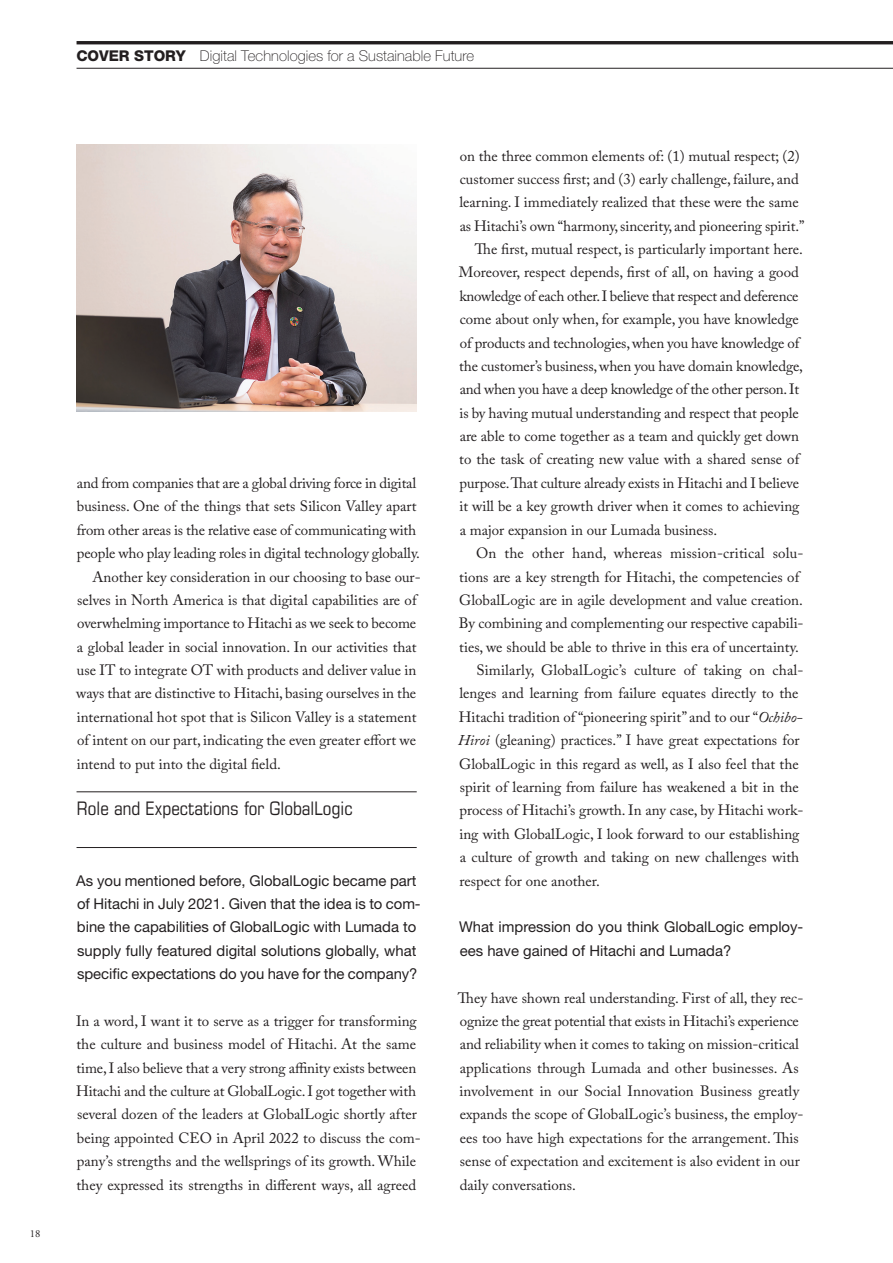
<style>
.page{position:relative;width:893px;height:1263px;background:#fff}
.page>*{position:absolute;margin:0;border:0;box-sizing:border-box;transform-origin:0 0}
.t1{font:condensed 18.6px "Eurostile LT Std";color:#231f20}
.t2{font:14.85px/23.4px "Adobe Caslon Pro";color:#231f20}
.t3{font:14.85px/23.4px "Helvetica Neue LT Std";color:#231f20}
.t4{font:14.85px "Adobe Caslon Pro";letter-spacing:-.02em;color:#231f20}
.t5{font:100 14.85px "Helvetica Neue LT Std";letter-spacing:.005em;color:#231f20}
.t6{font:10.65px "Adobe Garamond Pro";color:#231f20}
.s1{font-weight:800}
.s2{color:#fff}
.s3{font-style:italic}
</style>
<div class="page">
<hr style="left:77px;top:41px;width:816px;height:3px;background:#231f20">
<hr style="left:77px;top:68px;width:816px;height:1px;background:#231f20">
<hr style="left:77px;top:791px;width:340px;height:1px;background:#231f20">
<hr style="left:77px;top:847px;width:340px;height:1px;background:#231f20">
<img style="left:77px;top:145px;width:340px;height:267px">
<p class="t5" style="left:76px;top:47px;width:399px"><span class="s1">COVER STORY</span> Digital Technologies for a Sustainable Future</p>
<p class="t6" style="left:30px;top:1228px;width:15px">18<span class="s2">.</span></p>
<p class="t2" style="left:77px;top:471px;width:341px">and from companies that are a global driving force in digital</p>
<p class="t2" style="left:77px;top:494px;width:341px">business. One of the things that sets Silicon Valley apart</p>
<p class="t2" style="left:77px;top:518px;width:341px">from other areas is the relative ease of communicating with</p>
<p class="t2" style="left:77px;top:541px;width:345px">people who play leading roles in digital technology globally.</p>
<p class="t2" style="left:92px;top:565px;width:330px">Another key consideration in our choosing to base our-</p>
<p class="t2" style="left:77px;top:588px;width:341px">selves in North America is that digital capabilities are of</p>
<p class="t2" style="left:77px;top:611px;width:341px">overwhelming importance to Hitachi as we seek to become</p>
<p class="t2" style="left:77px;top:635px;width:341px">a global leader in social innovation. In our activities that</p>
<p class="t2" style="left:77px;top:658px;width:341px">use IT to integrate OT with products and deliver value in</p>
<p class="t2" style="left:76px;top:682px;width:342px">ways that are distinctive to Hitachi, basing ourselves in the</p>
<p class="t2" style="left:77px;top:705px;width:341px">international hot spot that is Silicon Valley is a statement</p>
<p class="t2" style="left:77px;top:728px;width:340px">of intent on our part, indicating the even greater effort we</p>
<p class="t2" style="left:77px;top:752px;width:206px">intend to put into the digital field.</p>
<p class="t1" style="left:77px;top:798px;width:277px">Role and Expectations for GlobalLogic</p>
<p class="t3" style="left:76px;top:868px;width:346px">As you mentioned before, GlobalLogic became part of Hitachi in July 2021. Given that the idea is to com&shy;bine the capabilities of GlobalLogic with Lumada to supply fully featured digital solutions globally, what specific expectations do you have for the company?</p>
<p class="t2" style="left:76px;top:1009px;width:346px">In a word, I want it to serve as a trigger for transforming the culture and business model of Hitachi. At the same time, I also believe that a very strong affinity exists between Hitachi and the culture at GlobalLogic. I got together with several dozen of the leaders at GlobalLogic shortly after being appointed CEO in April 2022 to discuss the com&shy;pany’s strengths and the wellsprings of its growth. While they expressed its strengths in different ways, all agreed</p>
<p class="t2" style="left:460px;top:144px;width:341px">on the three common elements of: (1) mutual respect; (2)</p>
<p class="t2" style="left:460px;top:167px;width:341px">customer success first; and (3) early challenge, failure, and</p>
<p class="t2" style="left:459px;top:190px;width:341px">learning. I immediately realized that these were the same</p>
<p class="t2" style="left:460px;top:214px;width:346px">as Hitachi’s own “harmony, sincerity, and pioneering spirit.”</p>
<p class="t2" style="left:475px;top:237px;width:329px">The first, mutual respect, is particularly important here.</p>
<p class="t2" style="left:459px;top:261px;width:341px">Moreover, respect depends, first of all, on having a good</p>
<p class="t4" style="left:459px;top:287px;width:341px">knowledge of each other. I believe that respect and deference</p>
<p class="t2" style="left:460px;top:307px;width:341px">come about only when, for example, you have knowledge</p>
<p class="t2" style="left:460px;top:331px;width:341px">of products and technologies, when you have knowledge of</p>
<p class="t2" style="left:459px;top:354px;width:345px">the customer’s business, when you have domain knowledge,</p>
<p class="t2" style="left:460px;top:377px;width:341px">and when you have a deep knowledge of the other person. It</p>
<p class="t2" style="left:459px;top:401px;width:341px">is by having mutual understanding and respect that people</p>
<p class="t2" style="left:460px;top:424px;width:341px">are able to come together as a team and quickly get down</p>
<p class="t2" style="left:459px;top:448px;width:341px">to the task of creating new value with a shared sense of</p>
<p class="t2" style="left:460px;top:471px;width:341px">purpose. That culture already exists in Hitachi and I believe</p>
<p class="t2" style="left:459px;top:494px;width:342px">it will be a key growth driver when it comes to achieving</p>
<p class="t2" style="left:460px;top:518px;width:259px">a major expansion in our Lumada business.</p>
<p class="t2" style="left:476px;top:541px;width:329px">On the other hand, whereas mission-critical solu-</p>
<p class="t2" style="left:459px;top:565px;width:342px">tions are a key strength for Hitachi, the competencies of</p>
<p class="t2" style="left:459px;top:588px;width:345px">GlobalLogic are in agile development and value creation.</p>
<p class="t2" style="left:459px;top:611px;width:346px">By combining and complementing our respective capabili-</p>
<p class="t2" style="left:459px;top:635px;width:341px">ties, we should be able to thrive in this era of uncertainty.</p>
<p class="t2" style="left:476px;top:658px;width:329px">Similarly, GlobalLogic’s culture of taking on chal-</p>
<p class="t2" style="left:459px;top:682px;width:341px">lenges and learning from failure equates directly to the</p>
<p class="t2" style="left:459px;top:705px;width:345px">Hitachi tradition of “pioneering spirit” and to our “<span class="s3">Ochibo-</span></p>
<p class="t2" style="left:458px;top:728px;width:343px"><span class="s3">Hiroi</span> (gleaning) practices.” I have great expectations for</p>
<p class="t2" style="left:459px;top:752px;width:341px">GlobalLogic in this regard as well, as I also feel that the</p>
<p class="t2" style="left:460px;top:775px;width:340px">spirit of learning from failure has weakened a bit in the</p>
<p class="t2" style="left:460px;top:798px;width:345px">process of Hitachi’s growth. In any case, by Hitachi work-</p>
<p class="t2" style="left:459px;top:822px;width:342px">ing with GlobalLogic, I look forward to our establishing</p>
<p class="t2" style="left:460px;top:845px;width:341px">a culture of growth and taking on new challenges with</p>
<p class="t2" style="left:460px;top:869px;width:142px">respect for one another.</p>
<p class="t3" style="left:459px;top:915px;width:346px">What impression do you think GlobalLogic employ&shy;ees have gained of Hitachi and Lumada?</p>
<p class="t2" style="left:458px;top:986px;width:347px">They have shown real understanding. First of all, they rec&shy;ognize the great potential that exists in Hitachi’s experience and reliability when it comes to taking on mission-critical applications through Lumada and other businesses. As involvement in our Social Innovation Business greatly expands the scope of GlobalLogic’s business, the employ&shy;ees too have high expectations for the arrangement. This sense of expectation and excitement is also evident in our daily conversations.</p>
</div>
